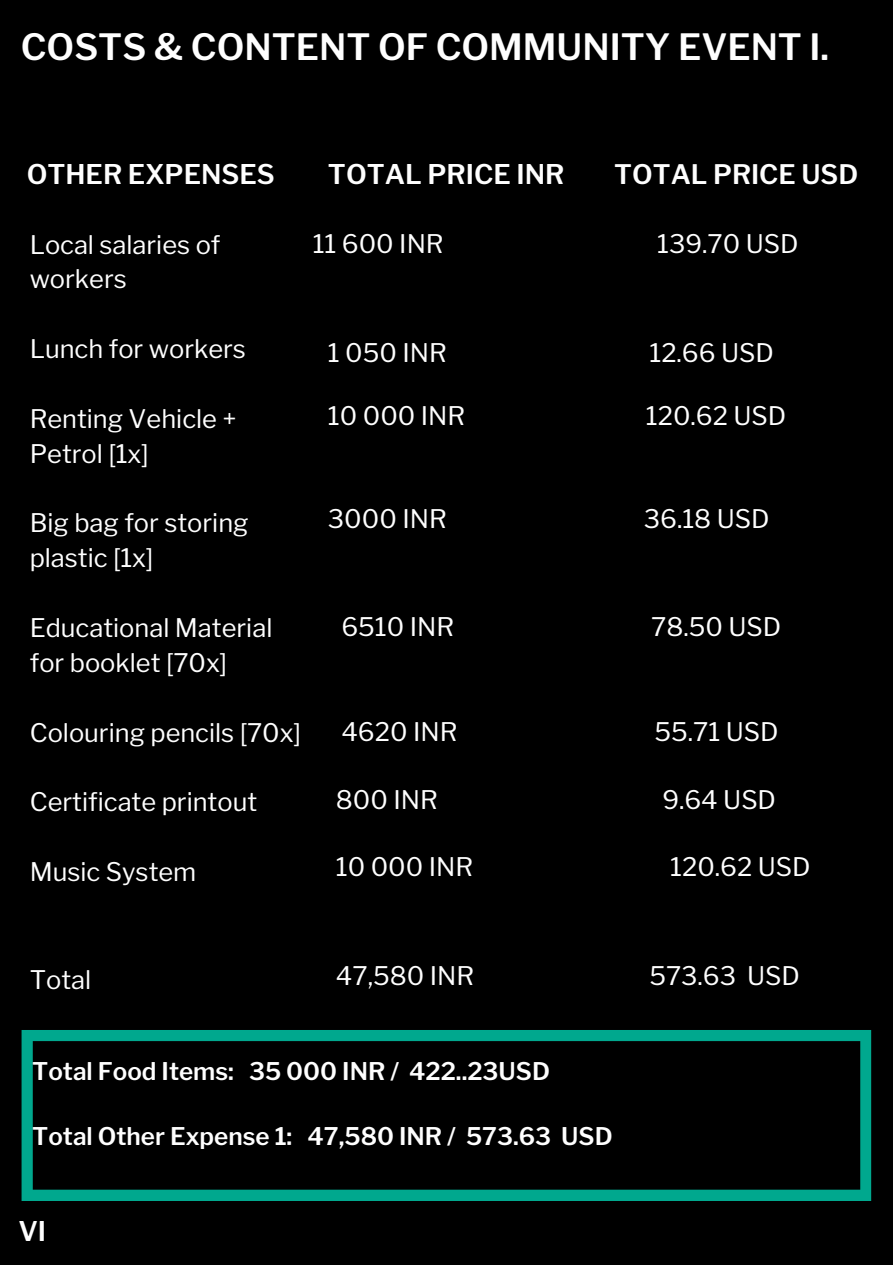
<style>
.page{position:relative;width:893px;height:1268px;background:#fff}
.page>*{position:absolute;margin:0;border:0;box-sizing:border-box;transform-origin:0 0}
.t1{font:600 36px "Libre Franklin";color:#fefefe}
.t2{font:600 27px "Libre Franklin";color:#fefefe}
.t3{font:600 26.7px "Libre Franklin";color:#fefefe}
.t4{font:25.5px/34.8px "Libre Franklin";color:#fefefe}
.t5{font:600 24.15px "Libre Franklin";color:#fefefe}
</style>
<div class="page">
<div style="left:0;top:0;width:892px;height:1265px;background:#000"></div>
<svg style="left:21px;top:1030px;width:849px;height:171px"></svg>
<p class="t1" style="left:21px;top:25px;width:809px">COSTS &amp; CONTENT OF COMMUNITY EVENT I.</p>
<p class="t2" style="left:27px;top:158px;width:249px">OTHER EXPENSES</p>
<p class="t2" style="left:328px;top:158px;width:238px">TOTAL PRICE INR</p>
<p class="t3" style="left:614px;top:158px;width:245px">TOTAL PRICE USD</p>
<p class="t4" style="left:30px;top:227px;width:192px">Local salaries of workers</p>
<p class="t4" style="left:312px;top:226px;width:132px">11 600 INR</p>
<p class="t4" style="left:657px;top:226px;width:143px">139.70 USD</p>
<p class="t4" style="left:30px;top:332px;width:218px">Lunch for workers</p>
<p class="t4" style="left:328px;top:335px;width:120px">1 050 INR</p>
<p class="t4" style="left:649px;top:335px;width:126px">12.66 USD</p>
<p class="t4" style="left:30px;top:401px;width:208px">Renting Vehicle +<br>Petrol [1x]</p>
<p class="t4" style="left:328px;top:398px;width:139px">10 000 INR</p>
<p class="t4" style="left:645px;top:398px;width:142px">120.62 USD</p>
<p class="t4" style="left:30px;top:506px;width:220px">Big bag for storing plastic [1x]</p>
<p class="t4" style="left:328px;top:502px;width:120px">3000 INR</p>
<p class="t4" style="left:643px;top:502px;width:127px">36.18 USD</p>
<p class="t4" style="left:30px;top:610px;width:244px">Educational Material for booklet [70x]</p>
<p class="t4" style="left:341px;top:610px;width:114px">6510 INR</p>
<p class="t4" style="left:651px;top:610px;width:131px">78.50 USD</p>
<p class="t4" style="left:30px;top:715px;width:273px">Colouring pencils [70x]</p>
<p class="t4" style="left:341px;top:714px;width:117px">4620 INR</p>
<p class="t4" style="left:654px;top:714px;width:125px">55.71 USD</p>
<p class="t4" style="left:30px;top:785px;width:229px">Certificate printout</p>
<p class="t4" style="left:336px;top:782px;width:103px">800 INR</p>
<p class="t4" style="left:662px;top:782px;width:115px">9.64 USD</p>
<p class="t4" style="left:30px;top:854px;width:168px">Music System</p>
<p class="t4" style="left:336px;top:849px;width:139px">10 000 INR</p>
<p class="t4" style="left:670px;top:849px;width:142px">120.62 USD</p>
<p class="t4" style="left:30px;top:962px;width:63px">Total</p>
<p class="t4" style="left:336px;top:958px;width:140px">47,580 INR</p>
<p class="t4" style="left:649px;top:958px;width:152px">573.63 USD</p>
<p class="t5" style="left:32px;top:1057px;width:519px">Total Food Items: 35 000 INR / 422..23USD</p>
<p class="t5" style="left:32px;top:1122px;width:581px">Total Other Expense 1: 47,580 INR / 573.63 USD</p>
<p class="t2" style="left:18px;top:1215px;width:29px">VI</p>
</div>
